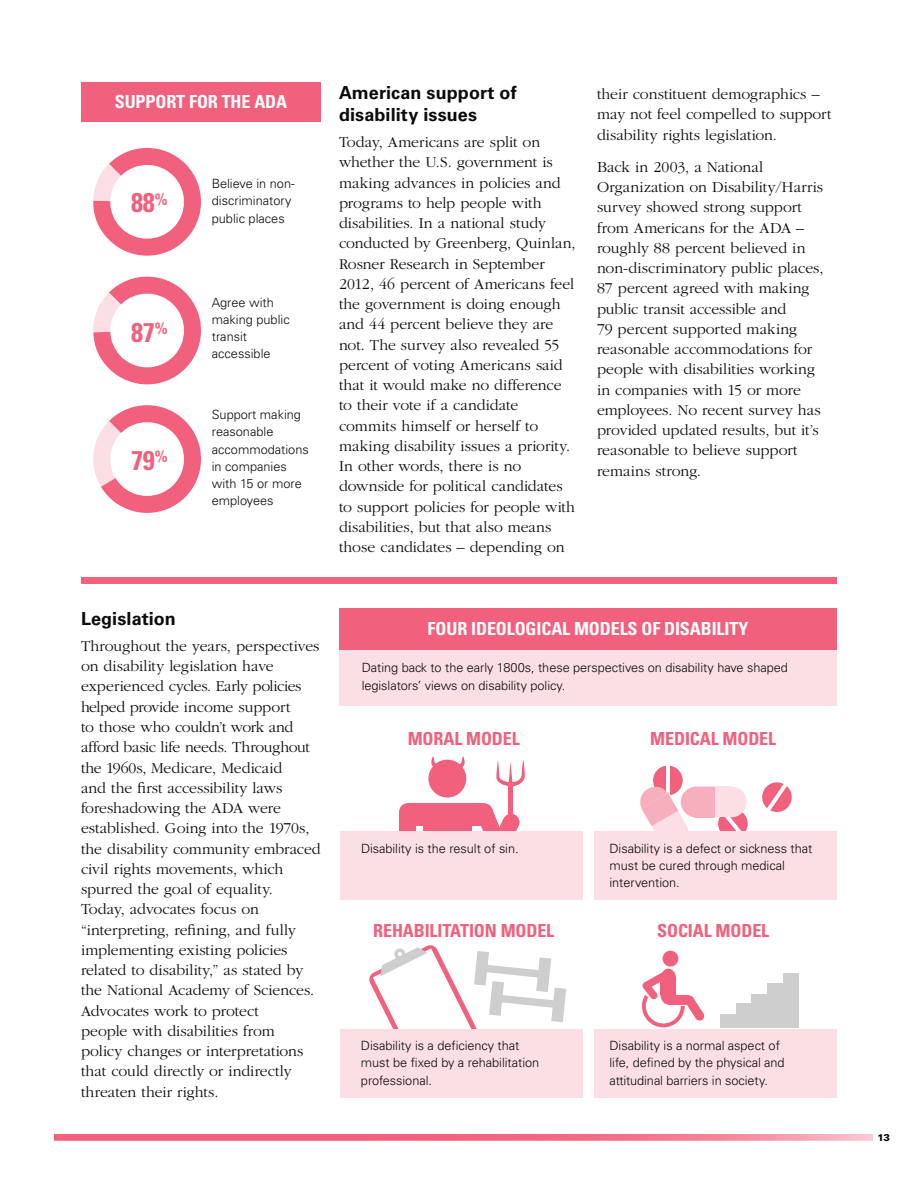
<style>
.page{position:relative;width:918px;height:1188px;background:#fff}
.page>*{position:absolute;margin:0;border:0;box-sizing:border-box;transform-origin:0 0}
.t1{font:700 condensed 27px "Univers";color:#f1607c}
.t2{font:700 condensed 18px "Univers";letter-spacing:-.005em;color:#f1607c}
.t3{font:700 condensed 18px "Univers";letter-spacing:-.005em;color:#fff}
.t4{font:700 18px/21.8px "Univers";letter-spacing:.005em;color:#0b0a0b}
.t5{font:300 15.75px/20.2px "Garamond";letter-spacing:-.005em;color:#0b0a0b}
.t6{font:300 12.75px/17.2px "Univers";letter-spacing:-.005em;color:#0b0a0b}
.t7{font:900 9.75px "Univers";color:#0b0a0b}
</style>
<div class="page">
<div style="left:81px;top:577px;width:756px;height:7px;background:#f1607c"></div>
<div style="left:81px;top:83px;width:240px;height:39px;background:#f1607c"></div>
<svg style="left:93px;top:148px;width:108px;height:108px"></svg>
<svg style="left:93px;top:276px;width:108px;height:109px"></svg>
<svg style="left:93px;top:405px;width:108px;height:108px"></svg>
<div style="left:428px;top:760px;width:38px;height:38px;background:#f1607c;border-radius:50%"></div>
<svg style="left:476px;top:803px;width:17px;height:17px"></svg>
<svg style="left:481px;top:808px;width:38px;height:23px"></svg>
<div style="left:399px;top:803px;width:17px;height:17px;background:#f1607c;border-radius:50%"></div>
<div style="left:399px;top:812px;width:17px;height:49px;background:#f1607c"></div>
<div style="left:408px;top:803px;width:76px;height:23px;background:#f1607c"></div>
<div style="left:423px;top:813px;width:49px;height:69px;background:#f1607c"></div>
<hr style="left:509px;top:783px;width:4px;height:90px;background:#f1607c">
<svg style="left:431px;top:756px;width:34px;height:14px"></svg>
<svg style="left:496px;top:760px;width:29px;height:27px"></svg>
<div style="left:653px;top:766px;width:30px;height:29px;background:#f1607c;border-radius:50%"></div>
<hr style="left:666px;top:764px;width:4px;height:33px;background:#fff">
<svg style="left:762px;top:782px;width:30px;height:30px"></svg>
<svg style="left:718px;top:811px;width:30px;height:20px"></svg>
<div style="left:681px;top:787px;width:31px;height:30px;background:#f8afbd;border-radius:50%"></div>
<div style="left:716px;top:787px;width:31px;height:30px;background:#fcdfe5;border-radius:50%"></div>
<div style="left:695px;top:787px;width:36px;height:30px;background:#fcdfe5"></div>
<div style="left:695px;top:787px;width:20px;height:30px;background:#f8afbd"></div>
<svg style="left:640px;top:785px;width:51px;height:46px"></svg>
<svg style="left:369px;top:945px;width:197px;height:84px"></svg>
<div style="left:783px;top:974px;width:16px;height:54px;background:#cecece"></div>
<div style="left:767px;top:984px;width:16px;height:44px;background:#cecece"></div>
<div style="left:752px;top:994px;width:15px;height:34px;background:#cecece"></div>
<div style="left:736px;top:1004px;width:16px;height:24px;background:#cecece"></div>
<div style="left:720px;top:1014px;width:16px;height:14px;background:#cecece"></div>
<div style="left:663px;top:951px;width:15px;height:16px;background:#f1607c;border-radius:50%"></div>
<div style="left:660px;top:969px;width:16px;height:20px;background:#f1607c;border-radius:50%"></div>
<svg style="left:642px;top:971px;width:63px;height:56px"></svg>
<div style="left:339px;top:608px;width:498px;height:42px;background:#f1607c"></div>
<div style="left:594px;top:831px;width:243px;height:68px;background:#fcdfe5"></div>
<div style="left:340px;top:831px;width:243px;height:68px;background:#fcdfe5"></div>
<div style="left:594px;top:1029px;width:243px;height:68px;background:#fcdfe5"></div>
<div style="left:340px;top:1029px;width:243px;height:68px;background:#fcdfe5"></div>
<div style="left:340px;top:650px;width:497px;height:56px;background:#fcdfe5"></div>
<svg style="left:54px;top:1134px;width:819px;height:7px;background:#f2768e"></svg>
<p class="t3" style="left:115px;top:91px;width:174px">SUPPORT FOR THE ADA</p>
<h1 class="t1" style="left:131px;top:186px;width:38px">88<sup>%</sup></h1>
<h1 class="t1" style="left:131px;top:316px;width:38px">87<sup>%</sup></h1>
<h1 class="t1" style="left:131px;top:444px;width:38px">79<sup>%</sup></h1>
<p class="t6" style="left:212px;top:175px;width:84px">Believe in non&shy;discriminatory public places</p>
<p class="t6" style="left:212px;top:294px;width:79px">Agree with making public transit accessible</p>
<p class="t6" style="left:212px;top:406px;width:99px">Support making reasonable accommodations in companies with 15 or more employees</p>
<p class="t4" style="left:339px;top:82px;width:179px">American support of disability issues</p>
<p class="t5" style="left:339px;top:132px;width:238px">Today, Americans are split on whether the U.S. government is making advances in policies and programs to help people with disabilities. In a national study conducted by Greenberg, Quinlan,<br>Rosner Research in September<br>2012, 46 percent of Americans feel the government is doing enough and 44 percent believe they are not. The survey also revealed 55 percent of voting Americans said that it would make no difference to their vote if a candidate commits himself or herself to making disability issues a priority.<br>In other words, there is no downside for political candidates to support policies for people with disabilities, but that also means those candidates – depending on</p>
<p class="t5" style="left:597px;top:84px;width:236px">their constituent demographics – may not feel compelled to support disability rights legislation.</p>
<p class="t5" style="left:597px;top:157px;width:228px">Back in 2003, a National<br>Organization on Disability/Harris survey showed strong support from Americans for the ADA – roughly 88 percent believed in non-discriminatory public places,<br>87 percent agreed with making public transit accessible and<br>79 percent supported making reasonable accommodations for people with disabilities working in companies with 15 or more employees. No recent survey has provided updated results, but it’s reasonable to believe support remains strong.</p>
<p class="t4" style="left:81px;top:608px;width:96px">Legislation</p>
<p class="t5" style="left:81px;top:636px;width:241px">Throughout the years, perspectives on disability legislation have experienced cycles. Early policies helped provide income support<br>to those who couldn’t work and afford basic life needs. Throughout the 1960s, Medicare, Medicaid<br>and the first accessibility laws foreshadowing the ADA were established. Going into the 1970s, the disability community embraced civil rights movements, which spurred the goal of equality.<br>Today, advocates focus on “interpreting, refining, and fully implementing existing policies related to disability,” as stated by the National Academy of Sciences.<br>Advocates work to protect<br>people with disabilities from<br>policy changes or interpretations that could directly or indirectly threaten their rights.</p>
<p class="t3" style="left:428px;top:617px;width:322px">FOUR IDEOLOGICAL MODELS OF DISABILITY</p>
<p class="t6" style="left:362px;top:659px;width:428px">Dating back to the early 1800s, these perspectives on disability have shaped legislators’ views on disability policy.</p>
<p class="t2" style="left:408px;top:727px;width:114px">MORAL MODEL</p>
<p class="t2" style="left:650px;top:727px;width:127px">MEDICAL MODEL</p>
<p class="t6" style="left:361px;top:840px;width:159px">Disability is the result of sin.</p>
<p class="t6" style="left:609px;top:840px;width:204px">Disability is a defect or sickness that must be cured through medical intervention.</p>
<p class="t2" style="left:373px;top:919px;width:183px">REHABILITATION MODEL</p>
<p class="t2" style="left:657px;top:919px;width:113px">SOCIAL MODEL</p>
<p class="t6" style="left:361px;top:1037px;width:180px">Disability is a deficiency that must be fixed by a rehabilitation professional.</p>
<p class="t6" style="left:609px;top:1037px;width:177px">Disability is a normal aspect of life, defined by the physical and attitudinal barriers in society.</p>
<p class="t7" style="left:878px;top:1131px;width:14px">13</p>
</div>
